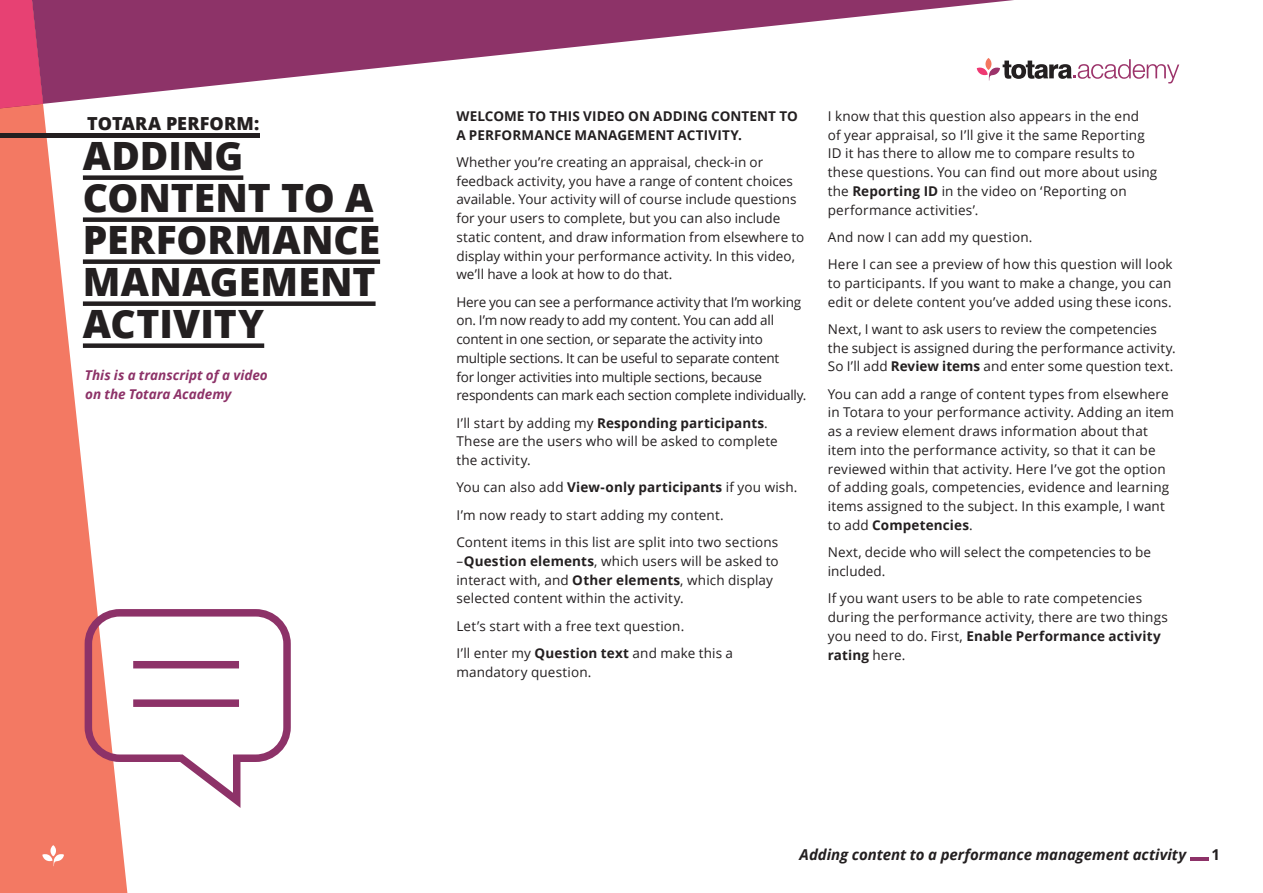
<style>
.page{position:relative;width:1263px;height:893px;background:#fff}
.page>*{position:absolute;margin:0;border:0;box-sizing:border-box;transform-origin:0 0}
.t1{font:800 39px/42px "Open Sans";color:#231f20}
.t2{font:800 18px "Open Sans";letter-spacing:.005em;color:#231f20}
.t3{font:italic 700 15px "Open Sans";letter-spacing:-.005em;color:#231f20}
.t4{font:700 15px "Open Sans";color:#231f20}
.t5{font:13.5px/18.8px "Open Sans";letter-spacing:.01em;color:#231f20}
.t6{font:13.5px/18.8px "Open Sans";letter-spacing:-.015em;color:#231f20}
.t7{font:700 13.5px/18.8px "Open Sans";letter-spacing:.01em;color:#231f20}
.t8{font:italic 700 13.5px/18.8px "Open Sans";color:#8d3268}
.s1{font-weight:700}
</style>
<div class="page">
<svg style="left:0;top:104px;width:127px;height:789px;fill:#f37963"></svg>
<svg style="left:43px;top:0;width:971px;height:104px"></svg>
<svg style="left:0;top:0;width:43px;height:108px;background:#dc4071"></svg>
<svg style="left:81px;top:605px;width:210px;height:210px"></svg>
<svg style="left:977px;top:59px;width:202px;height:24px"></svg>
<div style="left:50px;top:845px;width:6px;height:11px;background:#fff;border-radius:50%"></div>
<svg style="left:42px;top:854px;width:22px;height:12px"></svg>
<hr style="left:1190px;top:858px;width:19px;height:3px;background:#8d3268">
<div style="left:0;top:133px;width:259px;height:5px;background:#231f20"></div>
<div style="left:83px;top:175px;width:160px;height:5px;background:#231f20"></div>
<div style="left:83px;top:217px;width:290px;height:5px;background:#231f20"></div>
<div style="left:83px;top:259px;width:297px;height:5px;background:#231f20"></div>
<div style="left:83px;top:301px;width:293px;height:5px;background:#231f20"></div>
<div style="left:83px;top:343px;width:181px;height:5px;background:#231f20"></div>
<h2 class="t2" style="left:87px;top:109px;width:174px">TOTARA PERFORM:</h2>
<p class="t5" style="left:828px;top:106px;width:331px">I know that this question also appears in the end<br>of year appraisal, so I’ll give it the same Reporting ID it has there to allow me to compare results to these questions. You can find out more about using the <span class="s1">Reporting ID</span> in the video on ‘Reporting on performance activities’.</p>
<p class="t5" style="left:828px;top:223px;width:346px;line-height:27.3px">And now I can add my question.<br>Here I can see a preview of how this question will look</p>
<p class="t5" style="left:828px;top:273px;width:346px">to participants. If you want to make a change, you can edit or delete content you’ve added using these icons.</p>
<p class="t5" style="left:828px;top:319px;width:349px">Next, I want to ask users to review the competencies the subject is assigned during the performance activity.<br>So I’ll add <span class="s1">Review items</span> and enter some question text.</p>
<p class="t5" style="left:828px;top:384px;width:348px">You can add a range of content types from elsewhere in Totara to your performance activity. Adding an item as a review element draws information about that item into the performance activity, so that it can be reviewed within that activity. Here I’ve got the option of adding goals, competencies, evidence and learning items assigned to the subject. In this example, I want to add <span class="s1">Competencies</span>.</p>
<p class="t5" style="left:828px;top:543px;width:325px">Next, decide who will select the competencies to be included.</p>
<p class="t5" style="left:828px;top:589px;width:341px">If you want users to be able to rate competencies during the performance activity, there are two things you need to do. First, <span class="s1">Enable Performance activity rating</span> here.</p>
<p class="t7" style="left:456px;top:106px;width:343px">WELCOME TO THIS VIDEO ON ADDING CONTENT TO<br>A PERFORMANCE MANAGEMENT ACTIVITY.</p>
<p class="t5" style="left:456px;top:152px;width:349px">Whether you’re creating an appraisal, check-in or feedback activity, you have a range of content choices available. Your activity will of course include questions for your users to complete, but you can also include static content, and draw information from elsewhere to display within your performance activity. In this video, we’ll have a look at how to do that.</p>
<p class="t6" style="left:456px;top:292px;width:352px">Here you can see a performance activity that I’m working on. I’m now ready to add my content. You can add all content in one section, or separate the activity into multiple sections. It can be useful to separate content<br>for longer activities into multiple sections, because respondents can mark each section complete individually.</p>
<p class="t5" style="left:456px;top:413px;width:323px">I’ll start by adding my <span class="s1">Responding participants</span>.<br>These are the users who will be asked to complete the activity.</p>
<p class="t5" style="left:456px;top:474px;width:343px;line-height:27.3px">You can also add <span class="s1">View-only participants</span> if you wish.<br>I’m now ready to start adding my content.<br>Content items in this list are split into two sections</p>
<p class="t5" style="left:456px;top:551px;width:324px">–<span class="s1">Question elements</span>, which users will be asked to interact with, and <span class="s1">Other elements</span>, which display selected content within the activity.</p>
<p class="t5" style="left:456px;top:612px;width:278px;line-height:27.3px">Let’s start with a free text question.<br>I’ll enter my <span class="s1">Question text</span> and make this a</p>
<p class="t5" style="left:456px;top:662px;width:137px">mandatory question.</p>
<h1 class="t1" style="left:83px;top:133px;width:299px">ADDING<br>CONTENT TO A<br>PERFORMANCE<br>MANAGEMENT<br>ACTIVITY</h1>
<p class="t8" style="left:85px;top:365px;width:184px">This is a transcript of a video on the Totara Academy</p>
<p class="t3" style="left:800px;top:844px;width:388px">Adding content to a performance management activity</p>
<p class="t4" style="left:1211px;top:844px;width:10px">1</p>
</div>
